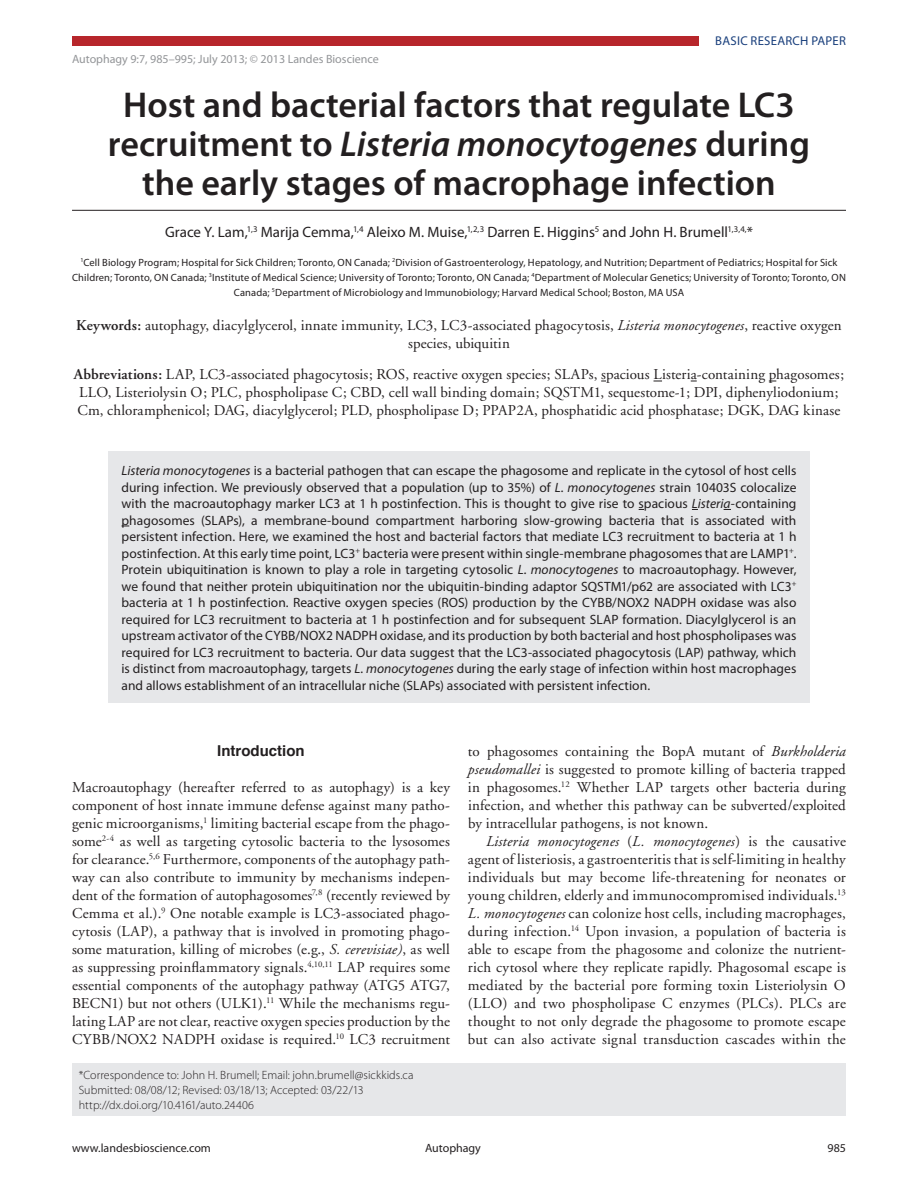
<style>
.page{position:relative;width:918px;height:1188px;background:#fff}
.page>*{position:absolute;margin:0;border:0;box-sizing:border-box;transform-origin:0 0}
.t1{font:600 36px/39px "Myriad Pro";color:#231f20;text-align:center}
.t2{font:15px/18px "Adobe Garamond";letter-spacing:.01em;color:#231f20;text-align:justify}
.t3{font:15px "Myriad Pro";color:#231f20}
.t4{font:700 15px "Helvetica";color:#231f20}
.t5{font:13.5px/16.5px "Myriad Pro";color:#231f20;text-align:justify}
.t6{font:12.75px "Myriad Pro";letter-spacing:.02em;color:#193f7c}
.t7{font:300 12px/15px "Myriad Pro";letter-spacing:.005em;color:#231f20}
.t8{font:12px "Myriad Pro";color:#939598}
.t9{font:12px "Myriad Pro";color:#231f20}
.t10{font:10.5px/15px "Myriad Pro";letter-spacing:.015em;color:#231f20;text-align:center}
.s1{font-style:italic}
.s2{font-weight:600}
</style>
<div class="page">
<div style="left:72px;top:36px;width:626px;height:10px;background:#b7262b"></div>
<div style="left:72px;top:1063px;width:774px;height:53px;background:#e6e7e9"></div>
<div style="left:108px;top:451px;width:702px;height:252px;background:#e6e7e9"></div>
<hr style="left:72px;top:210px;width:774px;height:1px;background:#231f20">
<p class="t8" style="left:72px;top:52px;width:308px">Autophagy 9:7, 985–995; July 2013; © 2013 Landes Bioscience</p>
<p class="t6" style="left:715px;top:33px;width:132px">BASIC RESEARCH PAPER</p>
<h1 class="t1" style="left:108px;top:85px;width:704px">Host and bacterial factors that regulate LC3 recruitment to <span class="s1">Listeria monocytogenes</span> during the early stages of macrophage infection</h1>
<p class="t3" style="left:165px;top:223px;width:589px">Grace Y. Lam,<sup>1,3</sup> Marija Cemma,<sup>1,4</sup> Aleixo M. Muise,<sup>1,2,3</sup> Darren E. Higgins<sup>5</sup> and John H. Brumell<sup>1,3,4,</sup>*</p>
<p class="t10" style="left:72px;top:255px;width:775px"><sup>1</sup>Cell Biology Program; Hospital for Sick Children; Toronto, ON Canada; <sup>2</sup>Division of Gastroenterology, Hepatology, and Nutrition; Department of Pediatrics; Hospital for Sick<br>Children; Toronto, ON Canada; <sup>3</sup>Institute of Medical Science; University of Toronto; Toronto, ON Canada; <sup>4</sup>Department of Molecular Genetics; University of Toronto; Toronto, ON<br>Canada; <sup>5</sup>Department of Microbiology and Immunobiology; Harvard Medical School; Boston, MA USA</p>
<p class="t2" style="left:76px;top:317px;width:767px;text-align:center"><span class="s2">Keywords:</span> autophagy, diacylglycerol, innate immunity, LC3, LC3-associated phagocytosis, <span class="s1">Listeria monocytogenes</span>, reactive oxygen species, ubiquitin</p>
<p class="t2" style="left:74px;top:366px;width:772px;text-align:left"><span class="s2">Abbreviations:</span> LAP, LC3-associated phagocytosis; ROS, reactive oxygen species; SLAPs, spacious Listeria-containing phagosomes;<br>LLO, Listeriolysin O; PLC, phospholipase C; CBD, cell wall binding domain; SQSTM1, sequestome-1; DPI, diphenyliodonium;<br>Cm, chloramphenicol; DAG, diacylglycerol; PLD, phospholipase D; PPAP2A, phosphatidic acid phosphatase; DGK, DAG kinase</p>
<p class="t5" style="left:121px;top:462px;width:677px"><span class="s1">Listeria monocytogenes</span> is a bacterial pathogen that can escape the phagosome and replicate in the cytosol of host cells during infection. We previously observed that a population (up to 35%) of <span class="s1">L. monocytogenes</span> strain 10403S colocalize with the macroautophagy marker LC3 at 1 h postinfection. This is thought to give rise to spacious <span class="s1">Listeria</span>-containing phagosomes (SLAPs), a membrane-bound compartment harboring slow-growing bacteria that is associated with persistent infection. Here, we examined the host and bacterial factors that mediate LC3 recruitment to bacteria at 1 h postinfection. At this early time point, LC3<sup>+</sup> bacteria were present within single-membrane phagosomes that are LAMP1<sup>+</sup>.<br>Protein ubiquitination is known to play a role in targeting cytosolic <span class="s1">L. monocytogenes</span> to macroautophagy. However, we found that neither protein ubiquitination nor the ubiquitin-binding adaptor SQSTM1/p62 are associated with LC3<sup>+ </sup>bacteria at 1 h postinfection. Reactive oxygen species (ROS) production by the CYBB/NOX2 NADPH oxidase was also required for LC3 recruitment to bacteria at 1 h postinfection and for subsequent SLAP formation. Diacylglycerol is an upstream activator of the CYBB/NOX2 NADPH oxidase, and its production by both bacterial and host phospholipases was required for LC3 recruitment to bacteria. Our data suggest that the LC3-associated phagocytosis (LAP) pathway, which is distinct from macroautophagy, targets <span class="s1">L. monocytogenes</span> during the early stage of infection within host macrophages and allows establishment of an intracellular niche (SLAPs) associated with persistent infection.</p>
<p class="t4" style="left:217px;top:744px;width:89px">Introduction</p>
<p class="t2" style="left:72px;top:779px;width:380px">Macroautophagy (hereafter referred to as autophagy) is a key component of host innate immune defense against many patho&shy;genic microorganisms,<sup>1</sup> limiting bacterial escape from the phago&shy;some<sup>2-4</sup> as well as targeting cytosolic bacteria to the lysosomes for clearance.<sup>5,6</sup> Furthermore, components of the autophagy path&shy;way can also contribute to immunity by mechanisms indepen&shy;dent of the formation of autophagosomes<sup>7,8</sup> (recently reviewed by Cemma et al.).<sup>9</sup> One notable example is LC3-associated phago&shy;cytosis (LAP), a pathway that is involved in promoting phago&shy;some maturation, killing of microbes (e.g., <span class="s1">S. cerevisiae)</span>, as well as suppressing proinflammatory signals.<sup>4,10,11</sup> LAP requires some essential components of the autophagy pathway (ATG5 ATG7, BECN1) but not others (ULK1).<sup>11</sup> While the mechanisms regu&shy;lating LAP are not clear, reactive oxygen species production by the CYBB/NOX2 NADPH oxidase is required.<sup>10</sup> LC3 recruitment</p>
<p class="t7" style="left:79px;top:1068px;width:336px">*Correspondence to: John H. Brumell; Email: john.brumell@sickkids.ca<br>Submitted: 08/08/12; Revised: 03/18/13; Accepted: 03/22/13 http://dx.doi.org/10.4161/auto.24406</p>
<p class="t2" style="left:468px;top:743px;width:379px">to phagosomes containing the BopA mutant of <span class="s1">Burkholderia pseudomallei</span> is suggested to promote killing of bacteria trapped in phagosomes.<sup>12</sup> Whether LAP targets other bacteria during infection, and whether this pathway can be subverted/exploited by intracellular pathogens, is not known.</p>
<p class="t2" style="left:468px;top:833px;width:380px;text-indent:18px"><span class="s1">Listeria monocytogenes</span> (<span class="s1">L. monocytogenes</span>) is the causative agent of listeriosis, a gastroenteritis that is self-limiting in healthy individuals but may become life-threatening for neonates or young children, elderly and immunocompromised individuals.<sup>13<br></sup><span class="s1">L. monocytogenes</span> can colonize host cells, including macrophages, during infection.<sup>14</sup> Upon invasion, a population of bacteria is able to escape from the phagosome and colonize the nutrient&shy;rich cytosol where they replicate rapidly. Phagosomal escape is mediated by the bacterial pore forming toxin Listeriolysin O (LLO) and two phospholipase C enzymes (PLCs). PLCs are thought to not only degrade the phagosome to promote escape but can also activate signal transduction cascades within the</p>
<p class="t9" style="left:72px;top:1141px;width:140px">www.landesbioscience.com</p>
<p class="t9" style="left:425px;top:1141px;width:57px">Autophagy</p>
<p class="t9" style="left:828px;top:1141px;width:20px">985</p>
</div>
